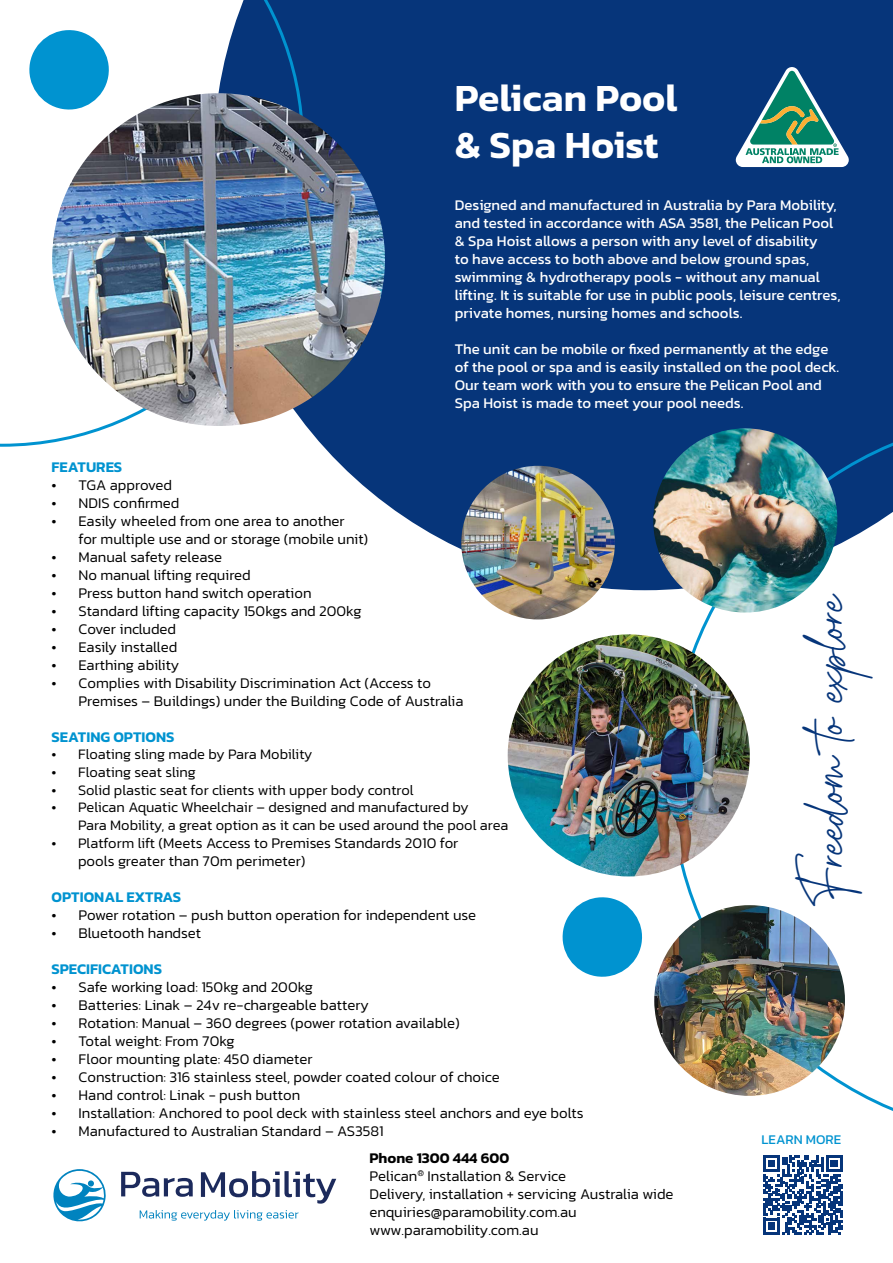
<style>
.page{position:relative;width:893px;height:1263px;background:#fff}
.page>*{position:absolute;margin:0;border:0;box-sizing:border-box;transform-origin:0 0}
.t1{font:44.7px "Grayscale Signature";color:#06357a}
.t2{font:600 39px/46.8px "Kanit";color:#fff}
.t3{font:300 15px/18px "Kanit";color:#000}
.t4{font:15px/18px "Kanit";color:#fff}
.t5{font:600 15px "Kanit";color:#0093d0}
.t6{font:300 14.7px/17.7px "Kanit";color:#000}
.t7{font:13.5px "Kanit";color:#0093d0}
.s1{font-size:14.7px}
.s2{font-weight:600}
</style>
<div class="page">
<div style="left:304px;top:0;width:589px;height:590px;background:#06357a"></div>
<svg style="left:670px;top:415px;width:223px;height:696px"></svg>
<svg style="left:0;top:0;width:304px;height:447px"></svg>
<img style="left:653px;top:428px;width:184px;height:184px;border-radius:92px">
<svg style="left:736px;top:67px;width:113px;height:100px"></svg>
<svg style="left:562px;top:897px;width:80px;height:80px"></svg>
<svg style="left:763px;top:1155px;width:80px;height:80px"></svg>
<img style="left:52px;top:93px;width:333px;height:333px;border-radius:166px">
<img style="left:461px;top:466px;width:154px;height:153px;border-radius:77px">
<img style="left:654px;top:905px;width:191px;height:191px;border-radius:95px">
<img style="left:508px;top:634px;width:242px;height:242px;border-radius:121px">
<svg style="left:26px;top:27px;width:86px;height:86px"></svg>
<svg style="left:140px;top:1210px;width:158px;height:10px"></svg>
<svg style="left:121px;top:1172px;width:72px;height:25px"></svg>
<svg style="left:201px;top:1171px;width:135px;height:32px"></svg>
<svg style="left:53px;top:1169px;width:53px;height:53px"></svg>
<h2 class="t2" style="left:455px;top:73px;width:224px">Pelican Pool &amp; Spa Hoist</h2>
<p class="t4" style="left:455px;top:195px;width:387px">Designed and manufactured in Australia by Para Mobility, and tested in accordance with ASA 3581, the Pelican Pool &amp; Spa Hoist allows a person with any level of disability<br>to have access to both above and below ground spas, swimming &amp; hydrotherapy pools - without any manual lifting. It is suitable for use in public pools, leisure centres, private homes, nursing homes and schools.</p>
<p class="t4" style="left:455px;top:339px;width:386px">The unit can be mobile or fixed permanently at the edge of the pool or spa and is easily installed on the pool deck.<br>Our team work with you to ensure the Pelican Pool and Spa Hoist is made to meet your pool needs.</p>
<p class="t5" style="left:52px;top:456px;width:72px">FEATURES</p>
<p class="t3" style="left:52px;top:476px;width:122px">• TGA approved</p>
<p class="t3" style="left:52px;top:494px;width:129px">• NDIS confirmed</p>
<p class="t3" style="left:79px;top:512px;width:291px;text-indent:-27px">• Easily wheeled from one area to another<br>for multiple use and or storage (mobile unit)</p>
<p class="t3" style="left:52px;top:548px;width:172px">• Manual safety release</p>
<p class="t3" style="left:52px;top:566px;width:201px">• No manual lifting required</p>
<p class="t3" style="left:52px;top:584px;width:261px">• Press button hand switch operation</p>
<p class="t3" style="left:52px;top:602px;width:312px">• Standard lifting capacity 150kgs and 200kg</p>
<p class="t3" style="left:52px;top:620px;width:126px">• Cover included</p>
<p class="t3" style="left:52px;top:638px;width:127px">• Easily installed</p>
<p class="t3" style="left:52px;top:656px;width:129px">• Earthing ability</p>
<p class="t3" style="left:79px;top:674px;width:386px;text-indent:-27px">• Complies with Disability Discrimination Act (Access to<br>Premises – Buildings) under the Building Code of Australia</p>
<p class="t5" style="left:52px;top:725px;width:125px">SEATING OPTIONS</p>
<p class="t6" style="left:52px;top:745px;width:262px">• Floating sling made by Para Mobility</p>
<p class="t6" style="left:52px;top:763px;width:146px">• Floating seat sling</p>
<p class="t6" style="left:52px;top:781px;width:364px">• Solid plastic seat for clients with upper body control</p>
<p class="t6" style="left:78px;top:798px;width:432px;text-indent:-26px">• Pelican Aquatic Wheelchair – designed and manufactured by<br>Para Mobility, a great option as it can be used around the pool area</p>
<p class="t3" style="left:78px;top:834px;width:382px;text-indent:-26px"><span class="s1">• Platform lift</span> (Meets Access to Premises Standards 2010 for pools greater than 70m perimeter)</p>
<p class="t5" style="left:52px;top:885px;width:131px">OPTIONAL EXTRAS</p>
<p class="t3" style="left:52px;top:906px;width:426px">• Power rotation – push button operation for independent use</p>
<p class="t3" style="left:52px;top:924px;width:151px">• Bluetooth handset</p>
<p class="t5" style="left:52px;top:957px;width:112px">SPECIFICATIONS</p>
<p class="t3" style="left:52px;top:978px;width:263px">• Safe working load: 150kg and 200kg</p>
<p class="t3" style="left:52px;top:996px;width:319px">• Batteries: Linak – 24v re-chargeable battery</p>
<p class="t3" style="left:52px;top:1014px;width:410px">• Rotation: Manual – 360 degrees (power rotation available)</p>
<p class="t3" style="left:52px;top:1032px;width:185px">• Total weight: From 70kg</p>
<p class="t3" style="left:52px;top:1050px;width:263px">• Floor mounting plate: 450 diameter</p>
<p class="t3" style="left:52px;top:1068px;width:450px">• Construction: 316 stainless steel, powder coated colour of choice</p>
<p class="t3" style="left:52px;top:1086px;width:250px">• Hand control: Linak - push button</p>
<p class="t3" style="left:52px;top:1104px;width:533px">• Installation: Anchored to pool deck with stainless steel anchors and eye bolts</p>
<p class="t3" style="left:52px;top:1122px;width:334px">• Manufactured to Australian Standard – AS3581</p>
<p class="t3" style="left:370px;top:1149px;width:305px"><span class="s2">Phone 1300 444 600<br></span>Pelican<sup>®</sup> Installation &amp; Service<br>Delivery, installation + servicing Australia wide enquiries@paramobility.com.au www.paramobility.com.au</p>
<h1 class="t1" style="left:800px;top:908px;width:317px;rotate:-90deg">Freedom to explore</h1>
<p class="t7" style="left:761px;top:1129px;width:81px">LEARN MORE</p>
</div>
